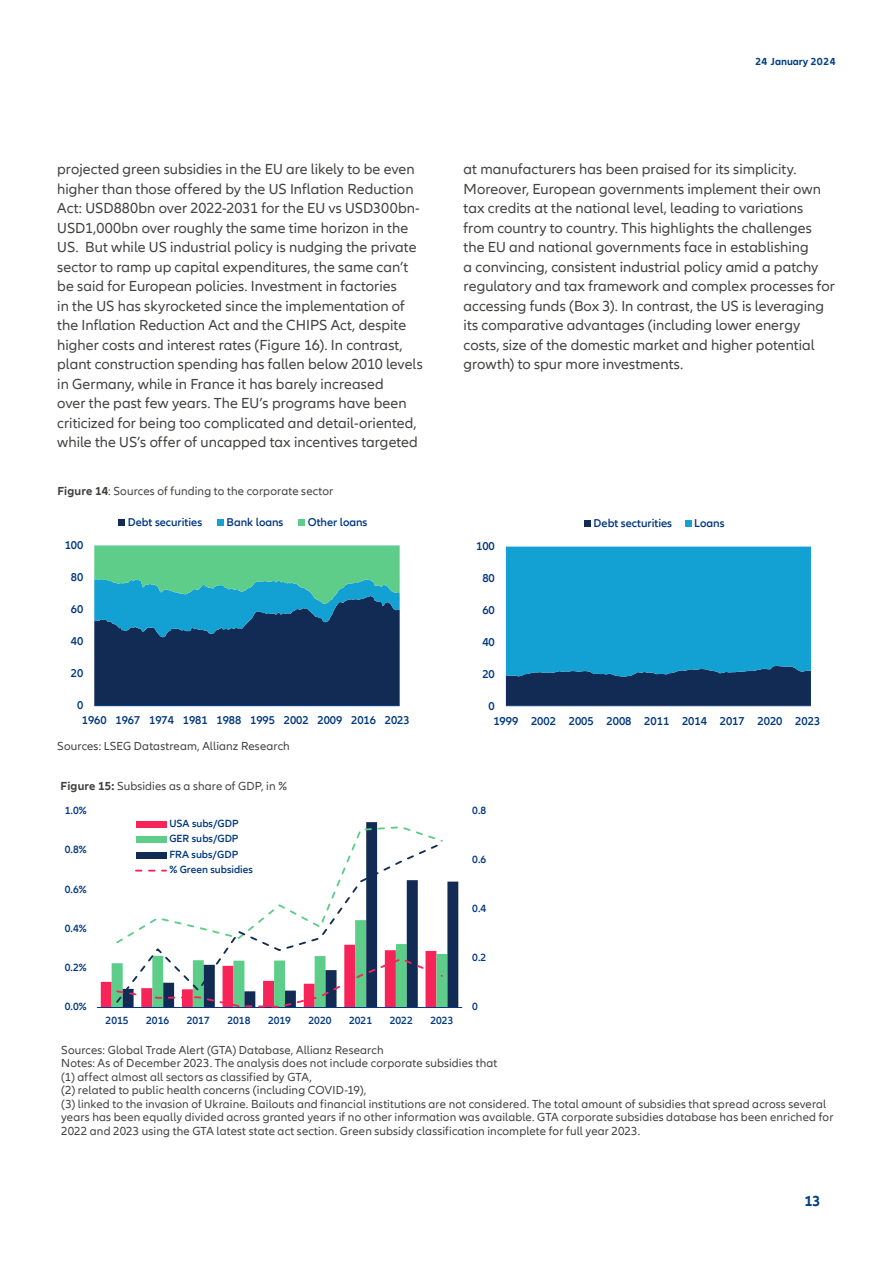
<style>
.page{position:relative;width:893px;height:1263px;background:#fff}
.page>*{position:absolute;margin:0;border:0;box-sizing:border-box;transform-origin:0 0}
.t1{font:15px/19.5px "Allianz Neo";letter-spacing:.005em;color:#424241}
.t2{font:700 15px "Allianz Neo";color:#033f85}
.t3{font:12px/13.5px "Allianz Neo";letter-spacing:.01em;color:#424241}
.t4{font:600 11.7px "Allianz Neo";letter-spacing:-.005em;color:#003781}
.t5{font:600 10.8px/15.5px "Allianz Neo";letter-spacing:-.005em;color:#003781}
.t6{font:700 10.5px "Allianz Neo";color:#033f85}
.s1{font-weight:700}
</style>
<div class="page">
<hr style="left:94px;top:545px;width:306px;height:1px;background:#c6deff">
<svg style="left:94px;top:546px;width:306px;height:159px;background:#276d7c"></svg>
<hr style="left:94px;top:705px;width:306px;height:1px;background:#003781">
<div style="left:119px;top:519px;width:6px;height:7px;background:#122b54"></div>
<div style="left:217px;top:519px;width:7px;height:7px;background:#13a0d3"></div>
<div style="left:299px;top:519px;width:6px;height:7px;background:#5fcd8a"></div>
<hr style="left:506px;top:546px;width:305px;height:1px;background:#c6deff">
<svg style="left:506px;top:547px;width:305px;height:159px;background:#1387b8"></svg>
<hr style="left:506px;top:706px;width:305px;height:1px;background:#c6deff">
<div style="left:584px;top:521px;width:7px;height:6px;background:#122b54"></div>
<svg style="left:685px;top:521px;width:6px;height:6px"></svg>
<svg style="left:166px;top:822px;width:292px;height:185px"></svg>
<hr style="left:97px;top:1007px;width:365px;height:1px;background:#003781">
<div style="left:136px;top:821px;width:30px;height:6px;background:#f62459"></div>
<svg style="left:101px;top:825px;width:346px;height:183px"></svg>
<p class="t6" style="left:755px;top:56px;width:82px">24 January 2024</p>
<p class="t1" style="left:57px;top:160px;width:367px">projected green subsidies in the EU are likely to be even higher than those offered by the US Inflation Reduction Act: USD880bn over 2022-2031 for the EU vs USD300bn-USD1,000bn over roughly the same time horizon in the US. But while US industrial policy is nudging the private sector to ramp up capital expenditures, the same can’t be said for European policies. Investment in factories<br>in the US has skyrocketed since the implementation of the Inflation Reduction Act and the CHIPS Act, despite higher costs and interest rates (Figure 16). In contrast, plant construction spending has fallen below 2010 levels in Germany, while in France it has barely increased<br>over the past few years. The EU’s programs have been criticized for being too complicated and detail-oriented, while the US’s offer of uncapped tax incentives targeted</p>
<p class="t1" style="left:464px;top:160px;width:373px">at manufacturers has been praised for its simplicity.<br>Moreover, European governments implement their own tax credits at the national level, leading to variations from country to country. This highlights the challenges the EU and national governments face in establishing<br>a convincing, consistent industrial policy amid a patchy regulatory and tax framework and complex processes for accessing funds (Box 3). In contrast, the US is leveraging its comparative advantages (including lower energy costs, size of the domestic market and higher potential growth) to spur more investments.</p>
<p class="t3" style="left:57px;top:485px;width:278px"><span class="s1">Figure 14</span>: Sources of funding to the corporate sector</p>
<p class="t4" style="left:65px;top:538px;width:20px">100</p>
<p class="t4" style="left:71px;top:570px;width:14px">80</p>
<p class="t4" style="left:71px;top:602px;width:14px">60</p>
<p class="t4" style="left:71px;top:634px;width:14px">40</p>
<p class="t4" style="left:71px;top:666px;width:14px">20</p>
<p class="t4" style="left:77px;top:698px;width:8px">0</p>
<p class="t4" style="left:128px;top:515px;width:76px">Debt securities</p>
<p class="t4" style="left:227px;top:515px;width:58px">Bank loans</p>
<p class="t4" style="left:308px;top:515px;width:61px">Other loans</p>
<p class="t4" style="left:82px;top:713px;width:329px">1960 1967 1974 1981 1988 1995 2002 2009 2016 2023</p>
<p class="t3" style="left:57px;top:739px;width:234px">Sources: LSEG Datastream, Allianz Research</p>
<p class="t3" style="left:61px;top:780px;width:228px"><span class="s1">Figure 15:</span> Subsidies as a share of GDP, in %</p>
<p class="t5" style="left:65px;top:803px;width:23px">1.0%</p>
<p class="t5" style="left:65px;top:842px;width:23px">0.8%</p>
<p class="t5" style="left:65px;top:881px;width:23px">0.6%</p>
<p class="t5" style="left:65px;top:921px;width:23px">0.4%</p>
<p class="t5" style="left:65px;top:960px;width:23px">0.2%</p>
<p class="t5" style="left:65px;top:999px;width:23px">0.0%</p>
<p class="t5" style="left:169px;top:816px;width:85px">USA subs/GDP<br>GER subs/GDP<br>FRA subs/GDP<br>% Green subsidies</p>
<p class="t5" style="left:106px;top:1013px;width:25px">2015</p>
<p class="t5" style="left:146px;top:1013px;width:25px">2016</p>
<p class="t5" style="left:187px;top:1013px;width:25px">2017</p>
<p class="t5" style="left:227px;top:1013px;width:25px">2018</p>
<p class="t5" style="left:268px;top:1013px;width:25px">2019</p>
<p class="t5" style="left:309px;top:1013px;width:25px">2020</p>
<p class="t5" style="left:349px;top:1013px;width:25px">2021</p>
<p class="t5" style="left:390px;top:1013px;width:25px">2022</p>
<p class="t5" style="left:430px;top:1013px;width:25px">2023</p>
<p class="t4" style="left:476px;top:539px;width:20px">100</p>
<p class="t4" style="left:482px;top:571px;width:14px">80</p>
<p class="t4" style="left:482px;top:603px;width:14px">60</p>
<p class="t4" style="left:482px;top:635px;width:14px">40</p>
<p class="t4" style="left:482px;top:667px;width:14px">20</p>
<p class="t4" style="left:489px;top:699px;width:8px">0</p>
<p class="t4" style="left:594px;top:516px;width:80px">Debt secturities</p>
<p class="t4" style="left:694px;top:516px;width:32px">Loans</p>
<p class="t4" style="left:493px;top:714px;width:328px">1999 2002 2005 2008 2011 2014 2017 2020 2023</p>
<p class="t5" style="left:472px;top:803px;width:16px">0.8</p>
<p class="t5" style="left:472px;top:852px;width:16px">0.6</p>
<p class="t5" style="left:472px;top:901px;width:16px">0.4</p>
<p class="t5" style="left:472px;top:950px;width:16px">0.2</p>
<p class="t5" style="left:472px;top:999px;width:7px">0</p>
<p class="t3" style="left:61px;top:1043px;width:774px">Sources: Global Trade Alert (GTA) Database, Allianz Research<br>Notes: As of December 2023. The analysis does not include corporate subsidies that<br>(1) affect almost all sectors as classified by GTA,<br>(2) related to public health concerns (including COVID-19),<br>(3) linked to the invasion of Ukraine. Bailouts and financial institutions are not considered. The total amount of subsidies that spread across several years has been equally divided across granted years if no other information was available. GTA corporate subsidies database has been enriched for 2022 and 2023 using the GTA latest state act section. Green subsidy classification incomplete for full year 2023.</p>
<p class="t2" style="left:804px;top:1192px;width:18px">13</p>
</div>
